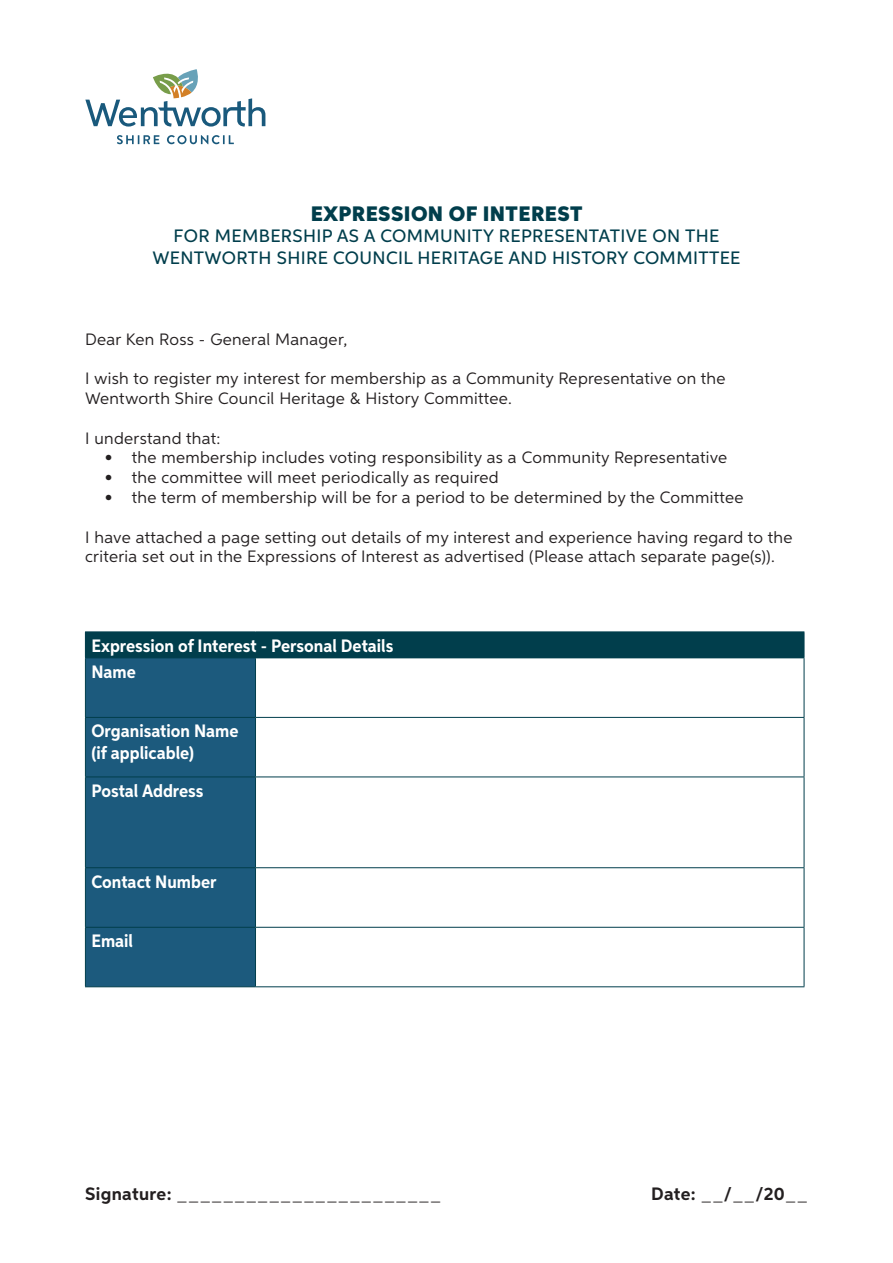
<style>
.page{position:relative;width:893px;height:1263px;background:#fff}
.page>*{position:absolute;margin:0;border:0;box-sizing:border-box;transform-origin:0 0}
.t1{font:900 21px "Aspira";letter-spacing:.02em;color:#013e4c}
.t2{font:700 18px/26px "Aspira Nar";color:#fff}
.t3{font:500 18px/21.6px "Aspira";letter-spacing:.02em;color:#013e4c;text-align:center}
.t4{font:700 18px "Aspira";letter-spacing:.02em;color:#231f20}
.t5{font:16.5px/19.8px "Aspira";letter-spacing:.02em;color:#231f20}
</style>
<div class="page">
<svg style="left:85px;top:69px;width:180px;height:58px"></svg>
<svg style="left:117px;top:135px;width:42px;height:9px"></svg>
<svg style="left:167px;top:135px;width:67px;height:9px"></svg>
<div style="left:85px;top:632px;width:719px;height:26px;background:#013e4c"></div>
<div style="left:86px;top:658px;width:169px;height:328px;background:#1c5a7d"></div>
<hr style="left:85px;top:631px;width:170px;height:1px;background:#013e4c">
<hr style="left:255px;top:631px;width:549px;height:1px;background:#013e4c">
<svg style="left:804px;top:632px;width:1px;height:25px"></svg>
<hr style="left:85px;top:658px;width:1px;height:59px;background:#013e4c">
<hr style="left:255px;top:658px;width:1px;height:59px;background:#013e4c">
<hr style="left:804px;top:658px;width:1px;height:59px;background:#013e4c">
<hr style="left:85px;top:717px;width:170px;height:1px;background:#013e4c">
<hr style="left:85px;top:718px;width:1px;height:58px;background:#013e4c">
<hr style="left:255px;top:717px;width:549px;height:1px;background:#013e4c">
<hr style="left:255px;top:718px;width:1px;height:58px;background:#013e4c">
<hr style="left:804px;top:718px;width:1px;height:58px;background:#013e4c">
<hr style="left:85px;top:776px;width:170px;height:1px;background:#013e4c">
<hr style="left:85px;top:777px;width:1px;height:90px;background:#013e4c">
<hr style="left:255px;top:776px;width:549px;height:1px;background:#013e4c">
<hr style="left:255px;top:777px;width:1px;height:90px;background:#013e4c">
<hr style="left:804px;top:777px;width:1px;height:90px;background:#013e4c">
<hr style="left:85px;top:867px;width:170px;height:1px;background:#013e4c">
<hr style="left:85px;top:868px;width:1px;height:59px;background:#013e4c">
<hr style="left:255px;top:867px;width:549px;height:1px;background:#013e4c">
<hr style="left:255px;top:868px;width:1px;height:59px;background:#013e4c">
<hr style="left:804px;top:868px;width:1px;height:59px;background:#013e4c">
<hr style="left:85px;top:927px;width:170px;height:1px;background:#013e4c">
<hr style="left:85px;top:928px;width:1px;height:58px;background:#013e4c">
<hr style="left:255px;top:927px;width:549px;height:1px;background:#013e4c">
<hr style="left:255px;top:928px;width:1px;height:58px;background:#013e4c">
<hr style="left:804px;top:928px;width:1px;height:58px;background:#013e4c">
<hr style="left:85px;top:986px;width:170px;height:1px;background:#013e4c">
<hr style="left:255px;top:986px;width:549px;height:1px;background:#013e4c">
<p class="t1" style="left:311px;top:201px;width:273px">EXPRESSION OF INTEREST</p>
<p class="t3" style="left:152px;top:225px;width:590px">FOR MEMBERSHIP AS A COMMUNITY REPRESENTATIVE ON THE<br>WENTWORTH SHIRE COUNCIL HERITAGE AND HISTORY COMMITTEE</p>
<p class="t5" style="left:85px;top:329px;width:264px">Dear Ken Ross - General Manager,</p>
<p class="t5" style="left:85px;top:368px;width:642px">I wish to register my interest for membership as a Community Representative on the<br>Wentworth Shire Council Heritage &amp; History Committee.</p>
<p class="t5" style="left:85px;top:428px;width:137px">I understand that:</p>
<p class="t5" style="left:105px;top:447px;width:624px">• the membership includes voting responsibility as a Community Representative</p>
<p class="t5" style="left:105px;top:467px;width:395px">• the committee will meet periodically as required</p>
<p class="t5" style="left:105px;top:487px;width:640px">• the term of membership will be for a period to be determined by the Committee</p>
<p class="t5" style="left:85px;top:527px;width:709px">I have attached a page setting out details of my interest and experience having regard to the criteria set out in the Expressions of Interest as advertised (Please attach separate page(s)).</p>
<p class="t2" style="left:91px;top:633px;width:304px">Expression of Interest - Personal Details<br>Name</p>
<p class="t2" style="left:91px;top:721px;width:149px;line-height:21.6px">Organisation Name (if applicable)</p>
<p class="t2" style="left:91px;top:778px;width:114px">Postal Address</p>
<p class="t2" style="left:91px;top:869px;width:127px">Contact Number</p>
<p class="t2" style="left:91px;top:928px;width:43px">Email</p>
<p class="t4" style="left:85px;top:1183px;width:358px">Signature: _______________________</p>
<p class="t4" style="left:651px;top:1183px;width:158px">Date: __/__/20__</p>
</div>
